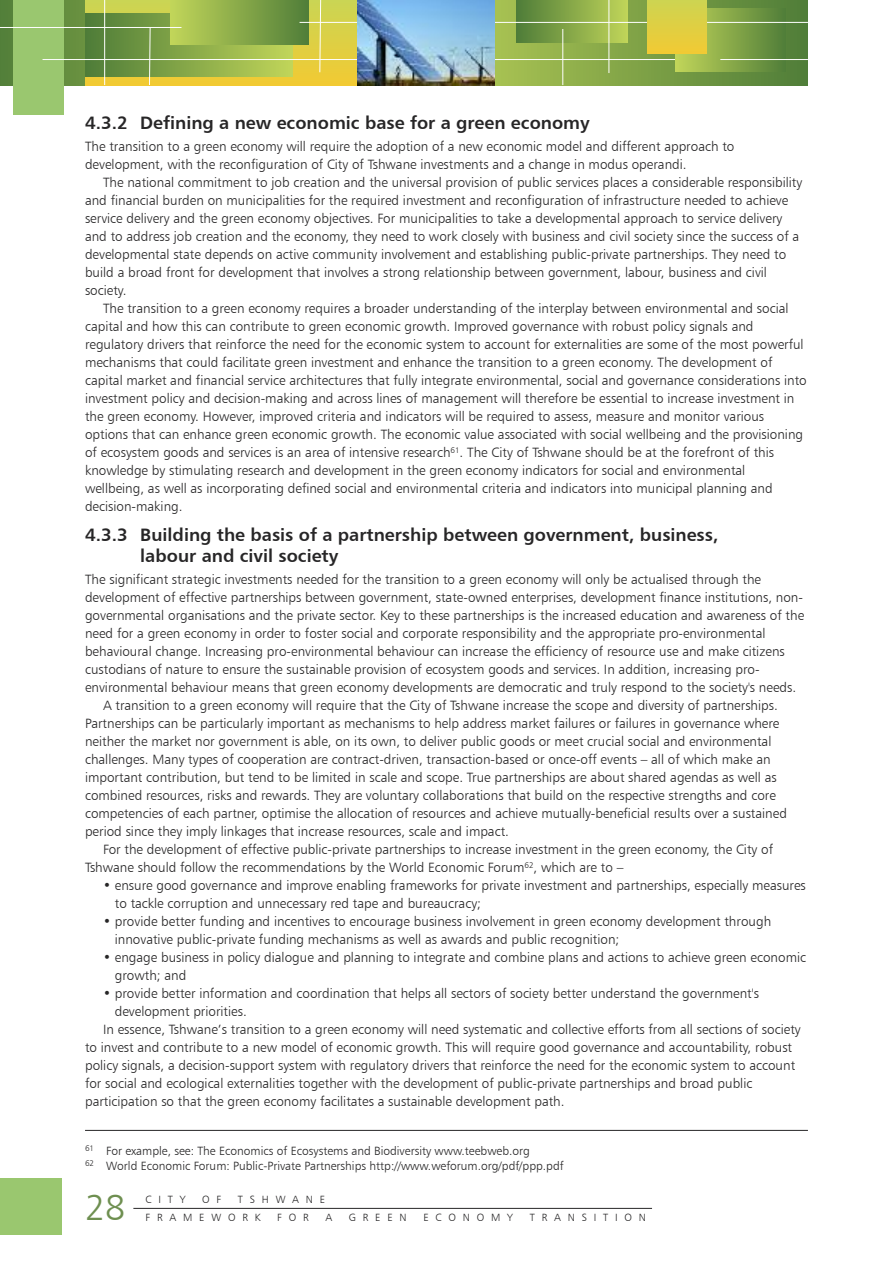
<style>
.page{position:relative;width:893px;height:1263px;background:#fff}
.page>*{position:absolute;margin:0;border:0;box-sizing:border-box;transform-origin:0 0}
.t1{font:36px "Humanist 777 BT Light B";color:#6e8f50}
.t2{font:18px/21px "Humanist 777 BT Bold B";color:#272627}
.t3{font:13.5px/18px "Humanist 777 BT Light B";color:#272627}
.t4{font:12px/15px "Humanist 777 BT Light B";color:#272627}
.t5{font:10.5px/18px "Humanist 777 BT Light B";letter-spacing:.65em;color:#272627}
</style>
<div class="page">
<div style="left:0;top:1178px;width:61px;height:56px;background:#9ac76f"></div>
<hr style="left:133px;top:1208px;width:519px;height:1px;background:#272627">
<svg style="left:0;top:0;width:808px;height:85px;background:#7b9e46"></svg>
<div style="left:13px;top:0;width:50px;height:115px;background:#9ac76f"></div>
<svg style="left:85px;top:0;width:273px;height:85px;background:#dccc43"></svg>
<div style="left:85px;top:13px;width:207px;height:63px;background:linear-gradient(to right,#4f7d39,#c0d559)"></div>
<div style="left:170px;top:0;width:139px;height:44px;background:linear-gradient(to right,#c2d65a,#507d39)"></div>
<svg style="left:319px;top:0;width:2px;height:73px"></svg>
<div style="left:516px;top:0;width:111px;height:43px;background:linear-gradient(to right,#4e7c38,#c2d65f)"></div>
<hr style="left:43px;top:59px;width:724px;height:1px;background:#fff">
<hr style="left:609px;top:0;width:1px;height:73px;background:#fff">
<hr style="left:104px;top:0;width:1px;height:85px;background:#fff">
<hr style="left:563px;top:29px;width:1px;height:56px;background:#fff">
<svg style="left:675px;top:9px;width:111px;height:62px;background:#7fa246"></svg>
<hr style="left:300px;top:22px;width:508px;height:1px;background:#fff">
<div style="left:647px;top:0;width:60px;height:53px;background:linear-gradient(to bottom,#cdd451,#f1ca34)"></div>
<img style="left:358px;top:0;width:136px;height:85px">
<hr style="left:720px;top:59px;width:88px;height:1px;background:#fff">
<hr style="left:0;top:27px;width:181px;height:1px;background:#fff">
<svg style="left:149px;top:28px;width:2px;height:57px"></svg>
<hr style="left:85px;top:1130px;width:723px;height:1px;background:#272627">
<h2 class="t2" style="left:85px;top:112px;width:506px">4.3.2 Defining a new economic base for a green economy</h2>
<p class="t3" style="left:85px;top:138px;width:651px">The transition to a green economy will require the adoption of a new economic model and different approach to development, with the reconfiguration of City of Tshwane investments and a change in modus operandi.</p>
<p class="t3" style="left:85px;top:174px;width:719px;text-indent:18px">The national commitment to job creation and the universal provision of public services places a considerable responsibility and financial burden on municipalities for the required investment and reconfiguration of infrastructure needed to achieve service delivery and the green economy objectives. For municipalities to take a developmental approach to service delivery and to address job creation and the economy, they need to work closely with business and civil society since the success of a developmental state depends on active community involvement and establishing public-private partnerships. They need to build a broad front for development that involves a strong relationship between government, labour, business and civil society.</p>
<p class="t3" style="left:85px;top:300px;width:723px;text-indent:18px">The transition to a green economy requires a broader understanding of the interplay between environmental and social capital and how this can contribute to green economic growth. Improved governance with robust policy signals and regulatory drivers that reinforce the need for the economic system to account for externalities are some of the most powerful mechanisms that could facilitate green investment and enhance the transition to a green economy. The development of capital market and financial service architectures that fully integrate environmental, social and governance considerations into investment policy and decision-making and across lines of management will therefore be essential to increase investment in the green economy. However, improved criteria and indicators will be required to assess, measure and monitor various options that can enhance green economic growth. The economic value associated with social wellbeing and the provisioning of ecosystem goods and services is an area of intensive research<sup>61</sup>. The City of Tshwane should be at the forefront of this knowledge by stimulating research and development in the green economy indicators for social and environmental wellbeing, as well as incorporating defined social and environmental criteria and indicators into municipal planning and decision-making.</p>
<h2 class="t2" style="left:140px;top:524px;width:580px;text-indent:-55px">4.3.3 Building the basis of a partnership between government, business, labour and civil society</h2>
<p class="t3" style="left:85px;top:570px;width:677px">The significant strategic investments needed for the transition to a green economy will only be actualised through the</p>
<p class="t3" style="left:85px;top:588px;width:719px">development of effective partnerships between government, state-owned enterprises, development finance institutions, non-</p>
<p class="t3" style="left:85px;top:606px;width:721px">governmental organisations and the private sector. Key to these partnerships is the increased education and awareness of the</p>
<p class="t3" style="left:85px;top:624px;width:682px">need for a green economy in order to foster social and corporate responsibility and the appropriate pro-environmental</p>
<p class="t3" style="left:85px;top:642px;width:701px">behavioural change. Increasing pro-environmental behaviour can increase the efficiency of resource use and make citizens</p>
<p class="t3" style="left:85px;top:660px;width:676px">custodians of nature to ensure the sustainable provision of ecosystem goods and services. In addition, increasing pro-</p>
<p class="t3" style="left:85px;top:678px;width:713px">environmental behaviour means that green economy developments are democratic and truly respond to the society's needs.</p>
<p class="t3" style="left:103px;top:696px;width:676px">A transition to a green economy will require that the City of Tshwane increase the scope and diversity of partnerships.</p>
<p class="t3" style="left:85px;top:714px;width:696px">Partnerships can be particularly important as mechanisms to help address market failures or failures in governance where</p>
<p class="t3" style="left:85px;top:732px;width:688px">neither the market nor government is able, on its own, to deliver public goods or meet crucial social and environmental</p>
<p class="t3" style="left:85px;top:750px;width:687px">challenges. Many types of cooperation are contract-driven, transaction-based or once-off events – all of which make an</p>
<p class="t3" style="left:85px;top:768px;width:693px">important contribution, but tend to be limited in scale and scope. True partnerships are about shared agendas as well as</p>
<p class="t3" style="left:85px;top:786px;width:692px">combined resources, risks and rewards. They are voluntary collaborations that build on the respective strengths and core</p>
<p class="t3" style="left:85px;top:804px;width:703px">competencies of each partner, optimise the allocation of resources and achieve mutually-beneficial results over a sustained</p>
<p class="t3" style="left:85px;top:822px;width:425px">period since they imply linkages that increase resources, scale and impact.</p>
<p class="t3" style="left:103px;top:840px;width:671px">For the development of effective public-private partnerships to increase investment in the green economy, the City of</p>
<p class="t3" style="left:85px;top:858px;width:540px">Tshwane should follow the recommendations by the World Economic Forum<sup>62</sup>, which are to –</p>
<p class="t3" style="left:115px;top:876px;width:692px;text-indent:-12px">• ensure good governance and improve enabling frameworks for private investment and partnerships, especially measures to tackle corruption and unnecessary red tape and bureaucracy;</p>
<p class="t3" style="left:115px;top:912px;width:658px;text-indent:-12px">• provide better funding and incentives to encourage business involvement in green economy development through innovative public-private funding mechanisms as well as awards and public recognition;</p>
<p class="t3" style="left:115px;top:948px;width:693px;text-indent:-12px">• engage business in policy dialogue and planning to integrate and combine plans and actions to achieve green economic growth; and</p>
<p class="t3" style="left:103px;top:984px;width:657px">• provide better information and coordination that helps all sectors of society better understand the government's</p>
<p class="t3" style="left:115px;top:1002px;width:133px">development priorities.</p>
<p class="t3" style="left:103px;top:1020px;width:699px">In essence, Tshwane’s transition to a green economy will need systematic and collective efforts from all sections of society</p>
<p class="t3" style="left:85px;top:1038px;width:709px">to invest and contribute to a new model of economic growth. This will require good governance and accountability, robust</p>
<p class="t3" style="left:85px;top:1056px;width:712px">policy signals, a decision-support system with regulatory drivers that reinforce the need for the economic system to account</p>
<p class="t3" style="left:85px;top:1074px;width:669px">for social and ecological externalities together with the development of public-private partnerships and broad public</p>
<p class="t3" style="left:85px;top:1092px;width:481px">participation so that the green economy facilitates a sustainable development path.</p>
<p class="t4" style="left:85px;top:1143px;width:480px"><sup>61</sup> For example, see: The Economics of Ecosystems and Biodiversity www.teebweb.org<br><sup>62</sup> World Economic Forum: Public-Private Partnerships http://www.weforum.org/pdf/ppp.pdf</p>
<h1 class="t1" style="left:85px;top:1185px;width:42px">28</h1>
<p class="t5" style="left:146px;top:1190px;width:42px">CITY</p>
<p class="t5" style="left:202px;top:1190px;width:21px">O F</p>
<p class="t5" style="left:146px;top:1190px;width:181px;text-indent:92px">TSHWANE<br>FRAMEWORK</p>
<p class="t5" style="left:277px;top:1208px;width:33px">FOR</p>
<p class="t5" style="left:325px;top:1208px;width:8px">A</p>
<p class="t5" style="left:349px;top:1208px;width:59px">GREEN</p>
<p class="t5" style="left:423px;top:1208px;width:91px">ECONOMY</p>
<p class="t5" style="left:530px;top:1208px;width:118px">TRANSITION</p>
</div>
